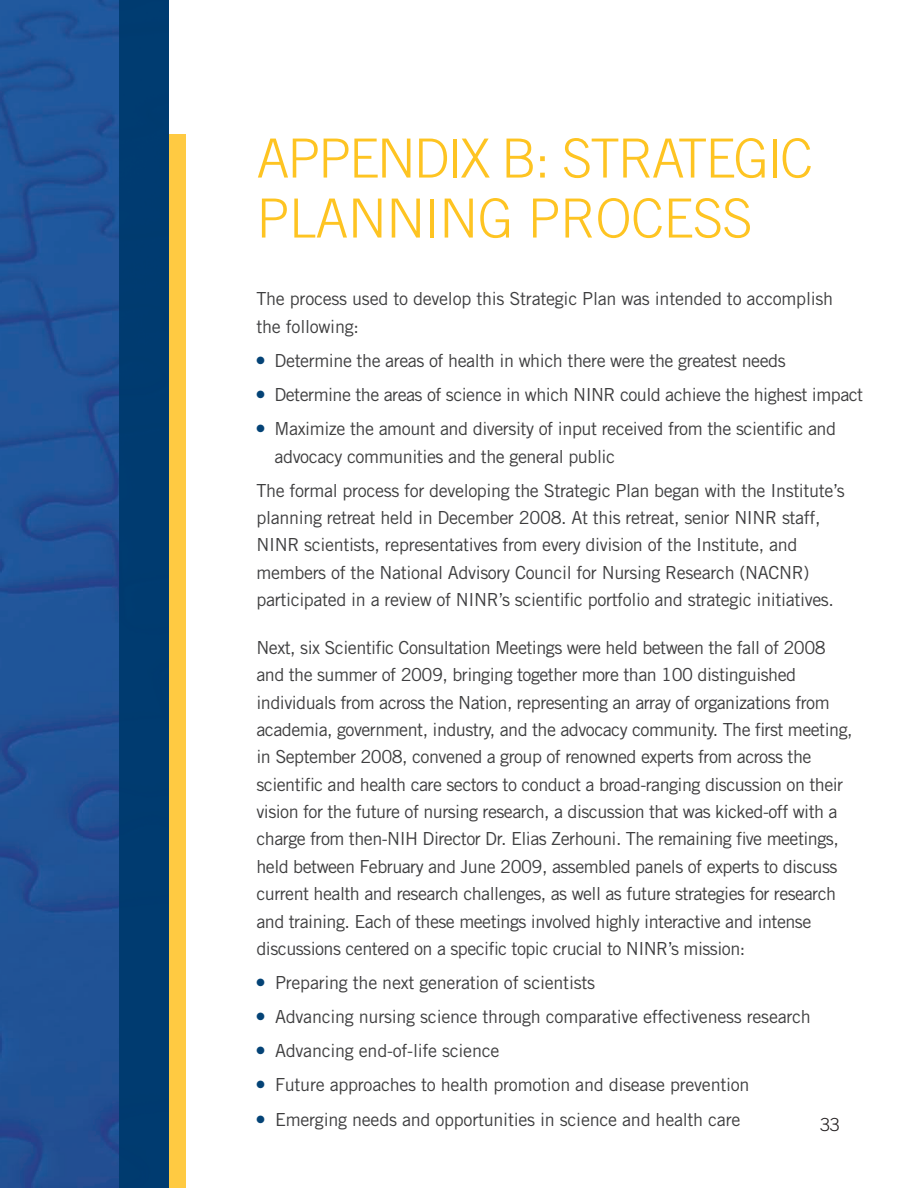
<style>
.page{position:relative;width:918px;height:1188px;background:#fff}
.page>*{position:absolute;margin:0;border:0;box-sizing:border-box;transform-origin:0 0}
.t1{font:300 54px/60px "Trade Gothic";letter-spacing:-.04em;color:#fec422}
.t2{font:18px/27.5px "Trade Gothic";letter-spacing:-.03em;color:#3e3e3f}
.t3{font:300 18px "Trade Gothic";color:#231f20}
</style>
<div class="page">
<img style="left:0;top:0;width:120px;height:1188px">
<div style="left:169px;top:134px;width:16px;height:1054px;background:#ffca42"></div>
<div style="left:120px;top:0;width:49px;height:1188px;background:#003b70"></div>
<h2 class="t1" style="left:256px;top:128px;width:558px">APPENDIX B: STRATEGIC<br>PLANNING PROCESS</h2>
<p class="t2" style="left:256px;top:285px;width:578px">The process used to develop this Strategic Plan was intended to accomplish the following:</p>
<p class="t2" style="left:256px;top:347px;width:531px"><sup>●</sup> Determine the areas of health in which there were the greatest needs</p>
<p class="t2" style="left:256px;top:381px;width:608px"><sup>●</sup> Determine the areas of science in which NINR could achieve the highest impact</p>
<p class="t2" style="left:275px;top:415px;width:563px;text-indent:-18px"><sup>●</sup> Maximize the amount and diversity of input received from the scientific and advocacy communities and the general public</p>
<p class="t2" style="left:256px;top:476px;width:590px">The formal process for developing the Strategic Plan began with the Institute’s planning retreat held in December 2008. At this retreat, senior NINR staff, NINR scientists, representatives from every division of the Institute, and members of the National Advisory Council for Nursing Research (NACNR) participated in a review of NINR’s scientific portfolio and strategic initiatives.</p>
<p class="t2" style="left:256px;top:633px;width:598px">Next, six Scientific Consultation Meetings were held between the fall of 2008 and the summer of 2009, bringing together more than 100 distinguished individuals from across the Nation, representing an array of organizations from academia, government, industry, and the advocacy community. The first meeting, in September 2008, convened a group of renowned experts from across the scientific and health care sectors to conduct a broad-ranging discussion on their vision for the future of nursing research, a discussion that was kicked-off with a charge from then-NIH Director Dr. Elias Zerhouni. The remaining five meetings, held between February and June 2009, assembled panels of experts to discuss current health and research challenges, as well as future strategies for research and training. Each of these meetings involved highly interactive and intense discussions centered on a specific topic crucial to NINR’s mission:</p>
<p class="t2" style="left:256px;top:969px;width:340px"><sup>●</sup> Preparing the next generation of scientists</p>
<p class="t2" style="left:256px;top:1003px;width:556px"><sup>●</sup> Advancing nursing science through comparative effectiveness research</p>
<p class="t2" style="left:256px;top:1037px;width:245px"><sup>●</sup> Advancing end-of-life science</p>
<p class="t2" style="left:256px;top:1071px;width:495px"><sup>●</sup> Future approaches to health promotion and disease prevention</p>
<p class="t2" style="left:256px;top:1105px;width:485px"><sup>●</sup> Emerging needs and opportunities in science and health care</p>
<p class="t3" style="left:820px;top:1114px;width:21px">33</p>
</div>
